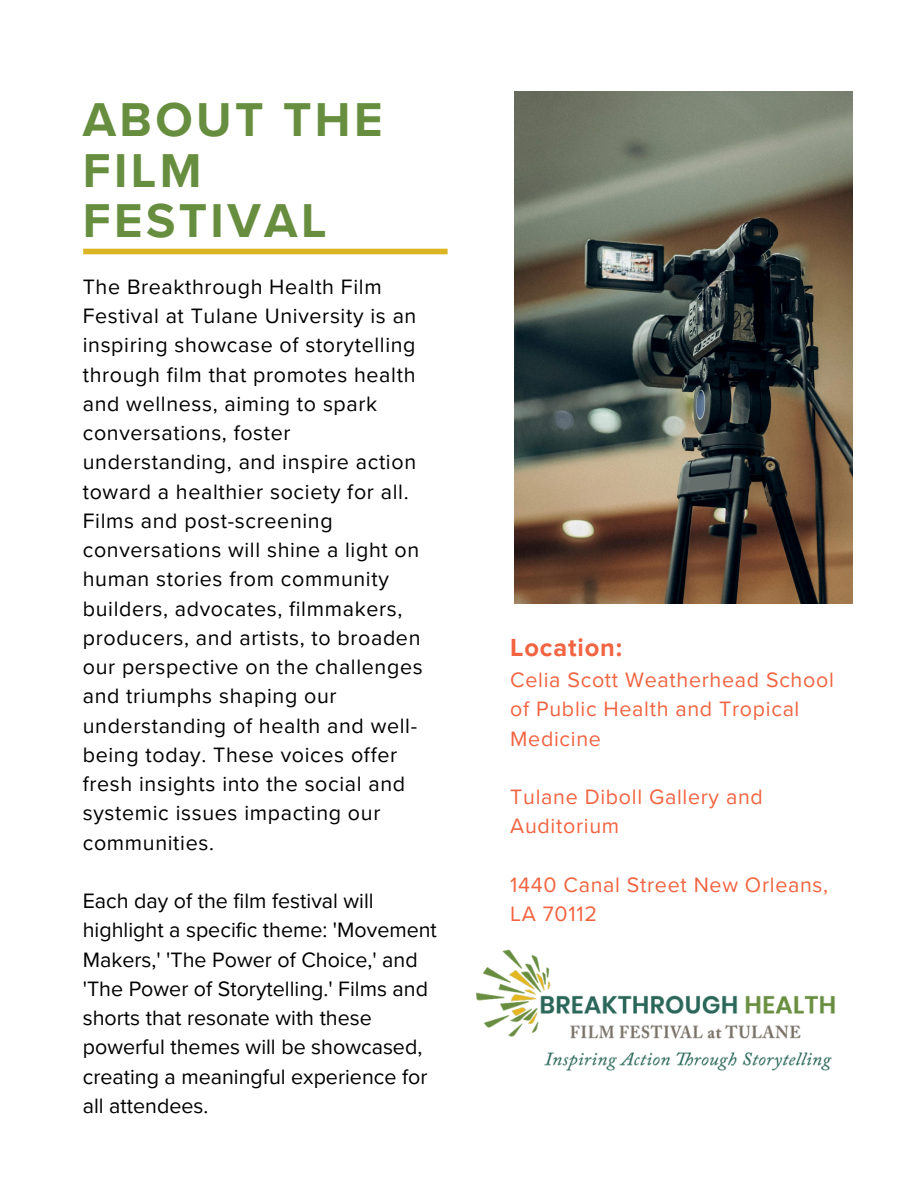
<style>
.page{position:relative;width:918px;height:1188px;background:#fff}
.page>*{position:absolute;margin:0;border:0;box-sizing:border-box;transform-origin:0 0}
.t1{font:700 48.9px/50.7px "Proxima Nova";letter-spacing:.07em;color:#678d3e}
.t2{font:700 25.5px "Proxima Nova";letter-spacing:.03em;color:#f26441}
.t3{font:21.45px/29.2px "Proxima Nova";letter-spacing:.03em;color:#000001}
.t4{font:21.45px/29.2px "Proxima Nova";color:#000001}
.t5{font:21.45px/29.2px "Proxima Nova";letter-spacing:.03em;color:#f26441}
</style>
<div class="page">
<img style="left:515px;top:92px;width:337px;height:512px">
<div style="left:83px;top:249px;width:365px;height:5px;background:#ddb423"></div>
<img style="left:476px;top:949px;width:359px;height:122px">
<h1 class="t1" style="left:83px;top:96px;width:301px">ABOUT THE<br>FILM<br>FESTIVAL</h1>
<p class="t3" style="left:83px;top:272px;width:341px">The Breakthrough Health Film<br>Festival at Tulane University is an inspiring showcase of storytelling through film that promotes health and wellness, aiming to spark conversations, foster understanding, and inspire action toward a healthier society for all.<br>Films and post-screening conversations will shine a light on human stories from community builders, advocates, filmmakers, producers, and artists, to broaden our perspective on the challenges and triumphs shaping our understanding of health and well&shy;being today. These voices offer fresh insights into the social and systemic issues impacting our communities.</p>
<p class="t4" style="left:83px;top:887px;width:356px">Each day of the film festival will highlight a specific theme: 'Movement Makers,' 'The Power of Choice,' and 'The Power of Storytelling.' Films and shorts that resonate with these powerful themes will be showcased, creating a meaningful experience for all attendees.</p>
<p class="t2" style="left:510px;top:632px;width:113px">Location:</p>
<p class="t5" style="left:510px;top:666px;width:325px">Celia Scott Weatherhead School of Public Health and Tropical<br>Medicine</p>
<p class="t5" style="left:510px;top:783px;width:254px">Tulane Diboll Gallery and<br>Auditorium</p>
<p class="t5" style="left:510px;top:871px;width:319px">1440 Canal Street New Orleans,<br>LA 70112</p>
</div>
